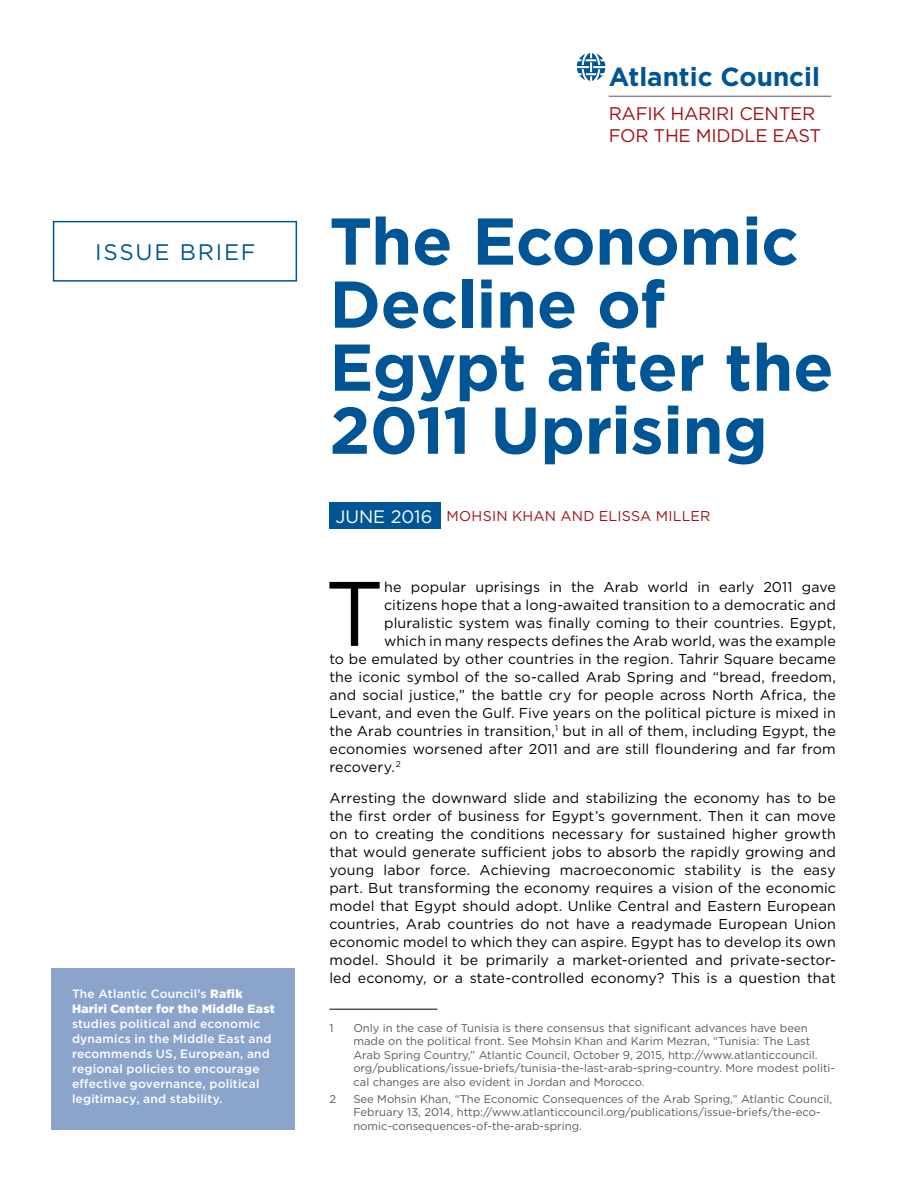
<style>
.page{position:relative;width:918px;height:1188px;background:#fff}
.page>*{position:absolute;margin:0;border:0;box-sizing:border-box;transform-origin:0 0}
.t1{font:91.35px "Gotham";color:#000}
.t2{font:700 66px/63px "Gotham";letter-spacing:-.01em;color:#005596}
.t3{font:700 26.1px "Gotham";color:#005596}
.t4{font:22.5px "Gotham";letter-spacing:.075em;color:#005596}
.t5{font:18.3px/21.9px "Gotham";letter-spacing:-.015em;color:#a31115}
.t6{font:14.25px/18px "Gotham";letter-spacing:.01em;color:#000;text-align:justify}
.t7{font:14.25px "Gotham";letter-spacing:.015em;color:#a31115}
.t8{font:500 12px/15px "Gotham";letter-spacing:.015em;color:#fff}
.t9{font:900 12px/15px "Gotham";letter-spacing:.025em;color:#fff}
.t10{font:11.25px/13.5px "Gotham";color:#58595b}
.s1{font-weight:500}
.s2{font-size:18px;color:#fff}
</style>
<div class="page">
<hr style="left:329px;top:1009px;width:108px;height:1px;background:#000">
<div style="left:52px;top:968px;width:243px;height:162px;background:#8ba4cc"></div>
<div style="left:53px;top:221px;width:244px;height:61px;background:#fff;border:2px solid #005596"></div>
<div style="left:329px;top:502px;width:112px;height:27px;background:#005596"></div>
<svg style="left:577px;top:53px;width:28px;height:28px"></svg>
<hr style="left:609px;top:96px;width:222px;height:1px;background:#58595b">
<h3 class="t4" style="left:95px;top:238px;width:162px">ISSUE BRIEF</h3>
<p class="t9" style="left:72px;top:986px;width:204px"><span class="s1">The Atlantic Council’s</span> Rafik<br>Hariri Center for the Middle East</p>
<p class="t8" style="left:72px;top:1016px;width:201px">studies political and economic dynamics in the Middle East and recommends US, European, and regional policies to encourage effective governance, political legitimacy, and stability.</p>
<h3 class="t3" style="left:609px;top:60px;width:213px">Atlantic Council</h3>
<p class="t5" style="left:609px;top:102px;width:214px">RAFIK HARIRI CENTER<br>FOR THE MIDDLE EAST</p>
<h2 class="t2" style="left:329px;top:209px;width:506px">The Economic<br>Decline of<br>Egypt after the<br>2011 Uprising</h2>
<p class="t7" style="left:335px;top:507px;width:377px"><span class="s2">JUNE 2016</span> MOHSIN KHAN AND ELISSA MILLER</p>
<h1 class="t1" style="left:325px;top:555px;width:61px">T</h1>
<p class="t6" style="left:384px;top:578px;width:453px">he popular uprisings in the Arab world in early 2011 gave</p>
<p class="t6" style="left:384px;top:596px;width:453px">citizens hope that a long-awaited transition to a democratic and</p>
<p class="t6" style="left:384px;top:614px;width:453px">pluralistic system was finally coming to their countries. Egypt,</p>
<p class="t6" style="left:384px;top:632px;width:453px">which in many respects defines the Arab world, was the example</p>
<p class="t6" style="left:329px;top:650px;width:508px">to be emulated by other countries in the region. Tahrir Square became</p>
<p class="t6" style="left:329px;top:668px;width:508px">the iconic symbol of the so-called Arab Spring and “bread, freedom,</p>
<p class="t6" style="left:329px;top:686px;width:508px">and social justice,” the battle cry for people across North Africa, the</p>
<p class="t6" style="left:329px;top:704px;width:508px">Levant, and even the Gulf. Five years on the political picture is mixed in</p>
<p class="t6" style="left:329px;top:722px;width:508px">the Arab countries in transition,<sup>1</sup> but in all of them, including Egypt, the</p>
<p class="t6" style="left:329px;top:740px;width:508px">economies worsened after 2011 and are still floundering and far from</p>
<p class="t6" style="left:329px;top:758px;width:73px">recovery.<sup>2</sup></p>
<p class="t6" style="left:329px;top:789px;width:508px">Arresting the downward slide and stabilizing the economy has to be the first order of business for Egypt’s government. Then it can move on to creating the conditions necessary for sustained higher growth that would generate sufficient jobs to absorb the rapidly growing and young labor force. Achieving macroeconomic stability is the easy part. But transforming the economy requires a vision of the economic model that Egypt should adopt. Unlike Central and Eastern European countries, Arab countries do not have a readymade European Union economic model to which they can aspire. Egypt has to develop its own model. Should it be primarily a market-oriented and private-sector&shy;led economy, or a state-controlled economy? This is a question that</p>
<p class="t10" style="left:329px;top:1021px;width:6px">1</p>
<p class="t10" style="left:353px;top:1021px;width:483px">Only in the case of Tunisia is there consensus that significant advances have been made on the political front. See Mohsin Khan and Karim Mezran, “Tunisia: The Last Arab Spring Country,” Atlantic Council, October 9, 2015, http://www.atlanticcouncil. org/publications/issue-briefs/tunisia-the-last-arab-spring-country. More modest politi&shy;cal changes are also evident in Jordan and Morocco.</p>
<p class="t10" style="left:329px;top:1092px;width:8px">2</p>
<p class="t10" style="left:353px;top:1092px;width:480px">See Mohsin Khan, “The Economic Consequences of the Arab Spring,” Atlantic Council,<br>February 13, 2014, http://www.atlanticcouncil.org/publications/issue-briefs/the-eco&shy;nomic-consequences-of-the-arab-spring.</p>
</div>
